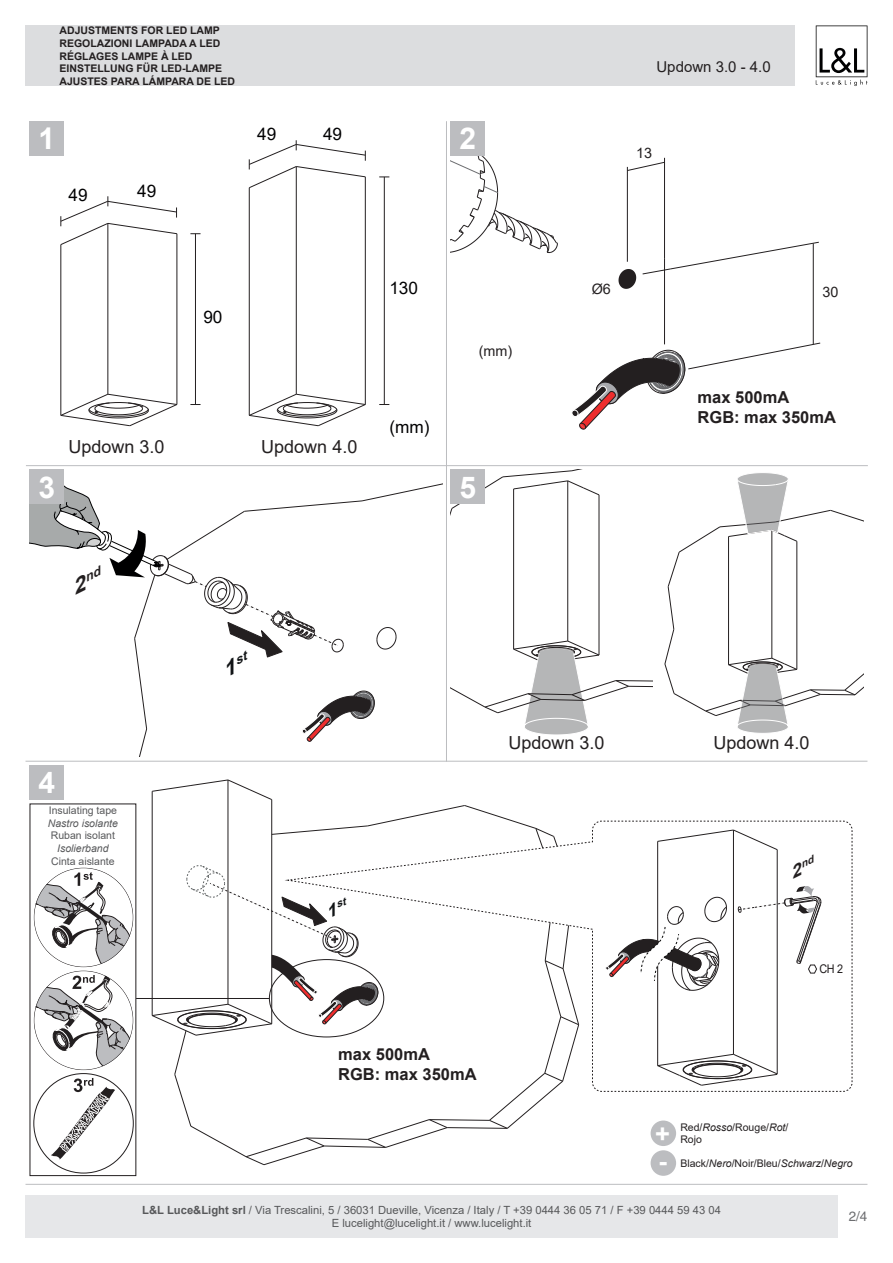
<style>
.page{position:relative;width:893px;height:1263px;background:#fff}
.page>*{position:absolute;margin:0;border:0;box-sizing:border-box;transform-origin:0 0}
.t1{font:700 30px "Arial";color:#fff}
.t2{font:700 25.5px "Arial";color:#fff}
.t3{font:18px "Arial";color:#231f20}
.t4{font:17.25px "Arial";color:#000002}
.t5{font:700 16.5px "Arial";color:#231f20}
.t6{font:15px "Arial";color:#231f20}
.t7{font:14.4px "Arial";color:#231f20}
.t8{font:13.5px "Helvetica LT Std";color:#6c6d70}
.t9{font:12px "Arial";color:#231f20;scale:.9 1}
.t10{font:11.25px/12.8px "Arial";color:#57585a;text-align:center}
.t11{font:700 10.5px "Arial";color:#231f20}
.t12{font:10.5px/12.6px "Arial";color:#231f20}
.t13{font:10.5px "Arial";color:#57585a}
.t14{font:italic 10.5px "Arial";color:#57585a}
.s1{font-style:italic}
.s2{font-weight:700}
</style>
<div class="page">
<div style="left:26px;top:1195px;width:812px;height:42px;background:#e6e7e9"></div>
<svg style="left:618px;top:269px;width:18px;height:20px"></svg>
<svg style="left:451px;top:155px;width:107px;height:98px"></svg>
<hr style="left:627px;top:167px;width:1px;height:95px;background:#231f20">
<hr style="left:813px;top:243px;width:1px;height:101px;background:#231f20">
<hr style="left:664px;top:158px;width:1px;height:101px;background:#231f20">
<svg style="left:572px;top:343px;width:248px;height:86px"></svg>
<svg style="left:627px;top:162px;width:37px;height:9px"></svg>
<svg style="left:642px;top:242px;width:177px;height:32px"></svg>
<hr style="left:664px;top:259px;width:1px;height:85px;background:#231f20">
<div style="left:26px;top:26px;width:769px;height:60px;background:#dcdddf"></div>
<svg style="left:816px;top:26px;width:51px;height:60px"></svg>
<hr style="left:365px;top:177px;width:1px;height:227px;background:#231f20">
<hr style="left:296px;top:166px;width:1px;height:228px;background:#231f20">
<hr style="left:249px;top:188px;width:1px;height:227px;background:#231f20">
<svg style="left:249px;top:394px;width:117px;height:32px"></svg>
<hr style="left:384px;top:177px;width:1px;height:227px;background:#231f20">
<svg style="left:249px;top:140px;width:117px;height:48px"></svg>
<hr style="left:177px;top:234px;width:1px;height:170px;background:#231f20">
<hr style="left:108px;top:223px;width:1px;height:171px;background:#231f20">
<hr style="left:61px;top:245px;width:1px;height:170px;background:#231f20">
<svg style="left:61px;top:394px;width:116px;height:32px"></svg>
<hr style="left:195px;top:234px;width:1px;height:170px;background:#231f20">
<svg style="left:61px;top:196px;width:116px;height:49px"></svg>
<div style="left:30px;top:121px;width:34px;height:34px;background:#bcbdc0"></div>
<hr style="left:26px;top:465px;width:842px;height:1px;background:#bcbdc0">
<hr style="left:26px;top:1184px;width:841px;height:1px;background:#bcbdc0">
<hr style="left:446px;top:121px;width:1px;height:344px;background:#bcbdc0">
<div style="left:451px;top:121px;width:34px;height:34px;background:#bcbdc0"></div>
<div style="left:30px;top:470px;width:34px;height:34px;background:#bcbdc0"></div>
<svg style="left:579px;top:820px;width:274px;height:272px"></svg>
<hr style="left:777px;top:850px;width:1px;height:224px;background:#231f20">
<svg style="left:657px;top:830px;width:120px;height:20px"></svg>
<hr style="left:657px;top:841px;width:1px;height:224px;background:#231f20">
<hr style="left:733px;top:830px;width:1px;height:224px;background:#231f20">
<svg style="left:657px;top:1054px;width:120px;height:31px"></svg>
<svg style="left:606px;top:897px;width:121px;height:93px"></svg>
<hr style="left:513px;top:489px;width:1px;height:160px;background:#231f20">
<hr style="left:599px;top:495px;width:1px;height:160px;background:#231f20">
<hr style="left:567px;top:481px;width:1px;height:160px;background:#231f20">
<svg style="left:451px;top:470px;width:149px;height:82px"></svg>
<svg style="left:451px;top:641px;width:202px;height:94px"></svg>
<div style="left:451px;top:470px;width:34px;height:34px;background:#bcbdc0"></div>
<div style="left:30px;top:765px;width:34px;height:34px;background:#bcbdc0"></div>
<hr style="left:26px;top:761px;width:841px;height:1px;background:#bcbdc0">
<div style="left:698px;top:391px;width:146px;height:38px;background:#fff"></div>
<hr style="left:446px;top:465px;width:1px;height:297px;background:#bcbdc0">
<svg style="left:51px;top:1078px;width:64px;height:82px"></svg>
<svg style="left:34px;top:872px;width:99px;height:94px"></svg>
<svg style="left:34px;top:975px;width:99px;height:94px"></svg>
<hr style="left:136px;top:998px;width:133px;height:1px;background:#231f20">
<div style="left:651px;top:1120px;width:25px;height:26px;background:#bcbdc0;border-radius:50%"></div>
<div style="left:651px;top:1150px;width:25px;height:26px;background:#bcbdc0;border-radius:50%"></div>
<svg style="left:665px;top:473px;width:198px;height:260px"></svg>
<div style="left:807px;top:962px;width:38px;height:13px;background:#fff"></div>
<svg style="left:738px;top:886px;width:83px;height:87px"></svg>
<svg style="left:30px;top:483px;width:412px;height:274px"></svg>
<svg style="left:152px;top:780px;width:427px;height:385px"></svg>
<svg style="left:793px;top:854px;width:20px;height:24px"></svg>
<p class="t11" style="left:60px;top:23px;width:162px">ADJUSTMENTS FOR LED LAMP</p>
<p class="t11" style="left:60px;top:36px;width:162px">REGOLAZIONI LAMPADA A LED</p>
<p class="t11" style="left:60px;top:49px;width:135px">RÉGLAGES LAMPE À LED</p>
<p class="t11" style="left:60px;top:61px;width:164px">EINSTELLUNG FÜR LED-LAMPE</p>
<p class="t11" style="left:60px;top:74px;width:177px">AJUSTES PARA LÁMPARA DE LED</p>
<p class="t1" style="left:38px;top:117px;width:18px">1</p>
<p class="t4" style="left:68px;top:183px;width:21px">49</p>
<p class="t4" style="left:137px;top:179px;width:21px">49</p>
<p class="t4" style="left:257px;top:122px;width:21px">49</p>
<p class="t4" style="left:323px;top:122px;width:21px">49</p>
<p class="t4" style="left:203px;top:305px;width:21px">90</p>
<p class="t3" style="left:68px;top:434px;width:98px">Updown 3.0</p>
<p class="t3" style="left:261px;top:434px;width:98px">Updown 4.0</p>
<p class="t1" style="left:459px;top:117px;width:18px">2</p>
<p class="t4" style="left:389px;top:276px;width:30px">130</p>
<p class="t4" style="left:389px;top:415px;width:42px">(mm)</p>
<p class="t7" style="left:479px;top:341px;width:35px">(mm)</p>
<p class="t1" style="left:38px;top:466px;width:18px">3</p>
<p class="t1" style="left:459px;top:466px;width:18px">5</p>
<p class="t6" style="left:656px;top:56px;width:116px">Updown 3.0 - 4.0</p>
<p class="t7" style="left:636px;top:143px;width:18px">13</p>
<p class="t7" style="left:592px;top:279px;width:21px">Ø6</p>
<p class="t7" style="left:823px;top:282px;width:18px">30</p>
<p class="t5" style="left:698px;top:386px;width:93px">max 500mA</p>
<p class="t5" style="left:698px;top:406px;width:140px">RGB: max 350mA</p>
<p class="t1" style="left:38px;top:762px;width:18px">4</p>
<p class="t13" style="left:49px;top:803px;width:70px">Insulating tape</p>
<p class="t14" style="left:48px;top:816px;width:72px">Nastro isolante</p>
<p class="t13" style="left:51px;top:828px;width:66px">Ruban isolant</p>
<p class="t14" style="left:57px;top:841px;width:53px">Isolierband</p>
<p class="t13" style="left:51px;top:854px;width:65px">Cinta aislante</p>
<p class="t3" style="left:509px;top:730px;width:98px">Updown 3.0</p>
<p class="t3" style="left:713px;top:730px;width:98px">Updown 4.0</p>
<p class="t5" style="left:338px;top:1042px;width:93px">max 500mA</p>
<p class="t5" style="left:338px;top:1062px;width:140px">RGB: max 350mA</p>
<p class="t9" style="left:819px;top:961px;width:28px">CH 2</p>
<p class="t2" style="left:655px;top:1116px;width:16px">+</p>
<p class="t2" style="left:658px;top:1143px;width:10px">-</p>
<p class="t12" style="left:680px;top:1121px;width:109px">Red/<span class="s1">Rosso</span>/Rouge/<span class="s1">Rot</span>/<br>Rojo</p>
<p class="t12" style="left:680px;top:1157px;width:174px">Black/<span class="s1">Nero</span>/Noir/Bleu/<span class="s1">Schwarz</span>/<span class="s1">Negro</span></p>
<p class="t10" style="left:142px;top:1203px;width:580px"><span class="s2">L&amp;L Luce&amp;Light srl</span> / Via Trescalini, 5 / 36031 Dueville, Vicenza / Italy / T +39 0444 36 05 71 / F +39 0444 59 43 04<br>E lucelight@lucelight.it / www.lucelight.it</p>
<p class="t8" style="left:849px;top:1208px;width:20px">2/4</p>
</div>
